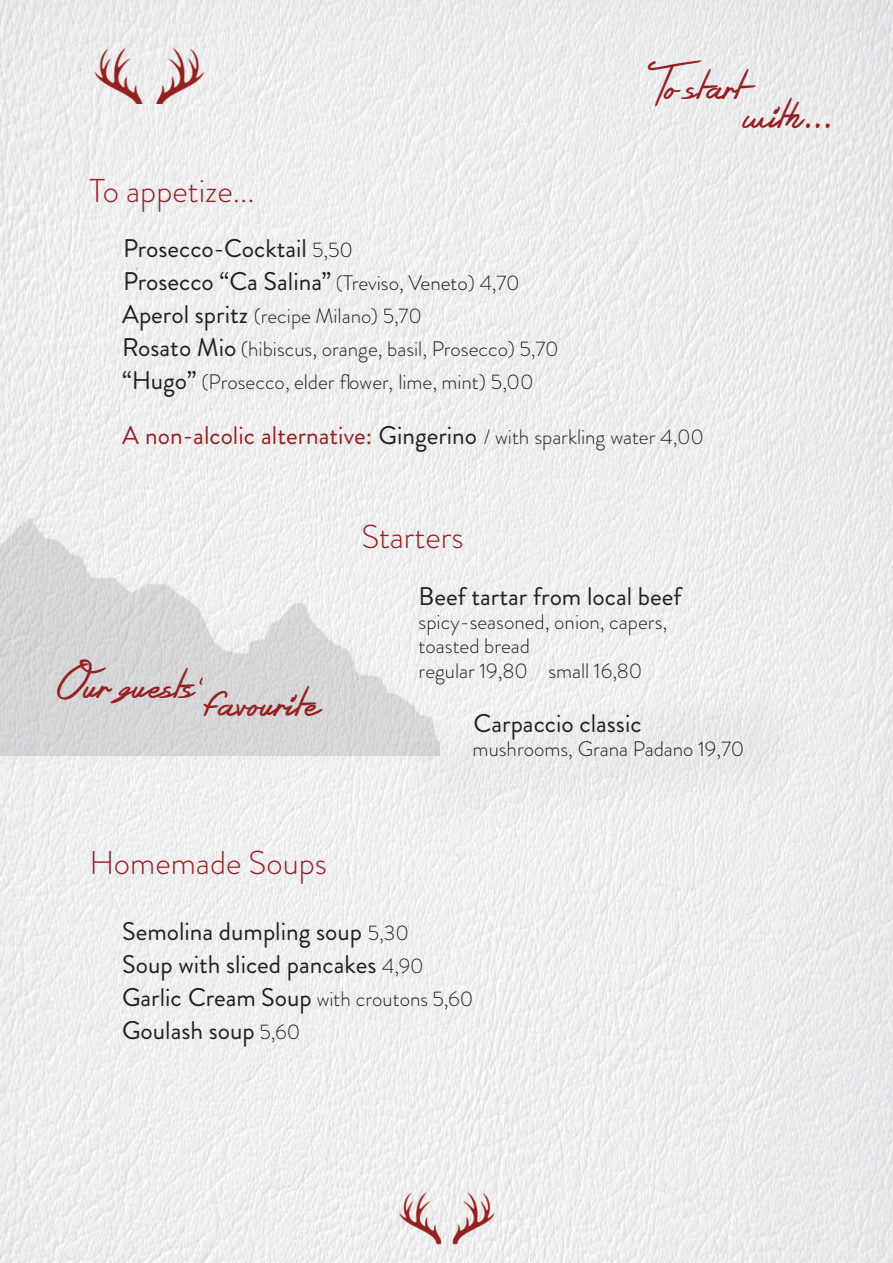
<style>
.page{position:relative;width:893px;height:1263px;background:#fff}
.page>*{position:absolute;margin:0;border:0;box-sizing:border-box;transform-origin:0 0}
.t1{font:36px/28.5px "Silent Reaction";color:#952023}
.t2{font:300 33px "Brandon Grotesque";color:#952023}
.t3{font:25.5px/33px "Brandon Grotesque";color:#231f20}
.t4{font:25.5px "Brandon Grotesque";color:#952023}
.t5{font:300 21px/33px "Brandon Grotesque";color:#231f20}
.s1{font-weight:300;font-size:21px}
.s2{font-weight:300;font-size:21px;color:#181716}
.s3{font-weight:400;font-size:25.5px}
.s4{color:#231f20}
.s5{font-weight:300;font-size:21px;color:#231f20}
</style>
<div class="page">
<img style="left:0;top:0;width:893px;height:1263px">
<img style="left:0;top:449px;width:439px;height:307px">
<img style="left:397px;top:1188px;width:99px;height:60px">
<img style="left:91px;top:44px;width:114px;height:60px">
<h2 class="t2" style="left:89px;top:168px;width:167px">To appetize...</h2>
<h1 class="t1" style="left:744px;top:73px;width:90px;text-indent:-96px">To start with...</h1>
<p class="t3" style="left:123px;top:232px;width:398px">Prosecco-Cocktail <span class="s1">5,50<br></span>Prosecco “Ca Salina” <span class="s1">(</span><span class="s2">Treviso, Veneto</span><span class="s1">) 4,70</span></p>
<p class="t5" style="left:122px;top:299px;width:438px"><span class="s3">Aperol spritz</span> (recipe Milano) 5,70<br><span class="s3">Rosato Mio</span> (hibiscus, orange, basil, Prosecco) 5,70 <span class="s3">“Hugo”</span> (Prosecco, elder flower, lime, mint) 5,00</p>
<p class="t4" style="left:122px;top:418px;width:583px">A non-alcolic alternative: <span class="s4">Gingerino</span> <span class="s5">/ with sparkling water 4,00</span></p>
<h1 class="t1" style="left:57px;top:672px;width:140px">Our guests</h1>
<h1 class="t1" style="left:196px;top:690px;width:126px">‘favourite</h1>
<h2 class="t2" style="left:89px;top:840px;width:239px">Homemade Soups</h2>
<h2 class="t2" style="left:361px;top:514px;width:104px">Starters</h2>
<p class="t3" style="left:419px;top:580px;width:264px">Beef tartar from local beef</p>
<p class="t5" style="left:419px;top:609px;width:250px;line-height:24.8px">spicy-seasoned, onion, capers, toasted bread<br>regular 19,80 small 16,80</p>
<p class="t3" style="left:474px;top:707px;width:170px">Carpaccio classic</p>
<p class="t5" style="left:473px;top:732px;width:273px">mushrooms, Grana Padano 19,70</p>
<p class="t3" style="left:122px;top:915px;width:303px">Semolina dumpling soup <span class="s1">5,30<br></span>Soup with sliced pancakes <span class="s1">4,90</span></p>
<p class="t5" style="left:122px;top:982px;width:353px"><span class="s3">Garlic Cream Soup</span> with croutons 5,60</p>
<p class="t3" style="left:122px;top:1014px;width:180px">Goulash soup <span class="s1">5,60</span></p>
</div>
